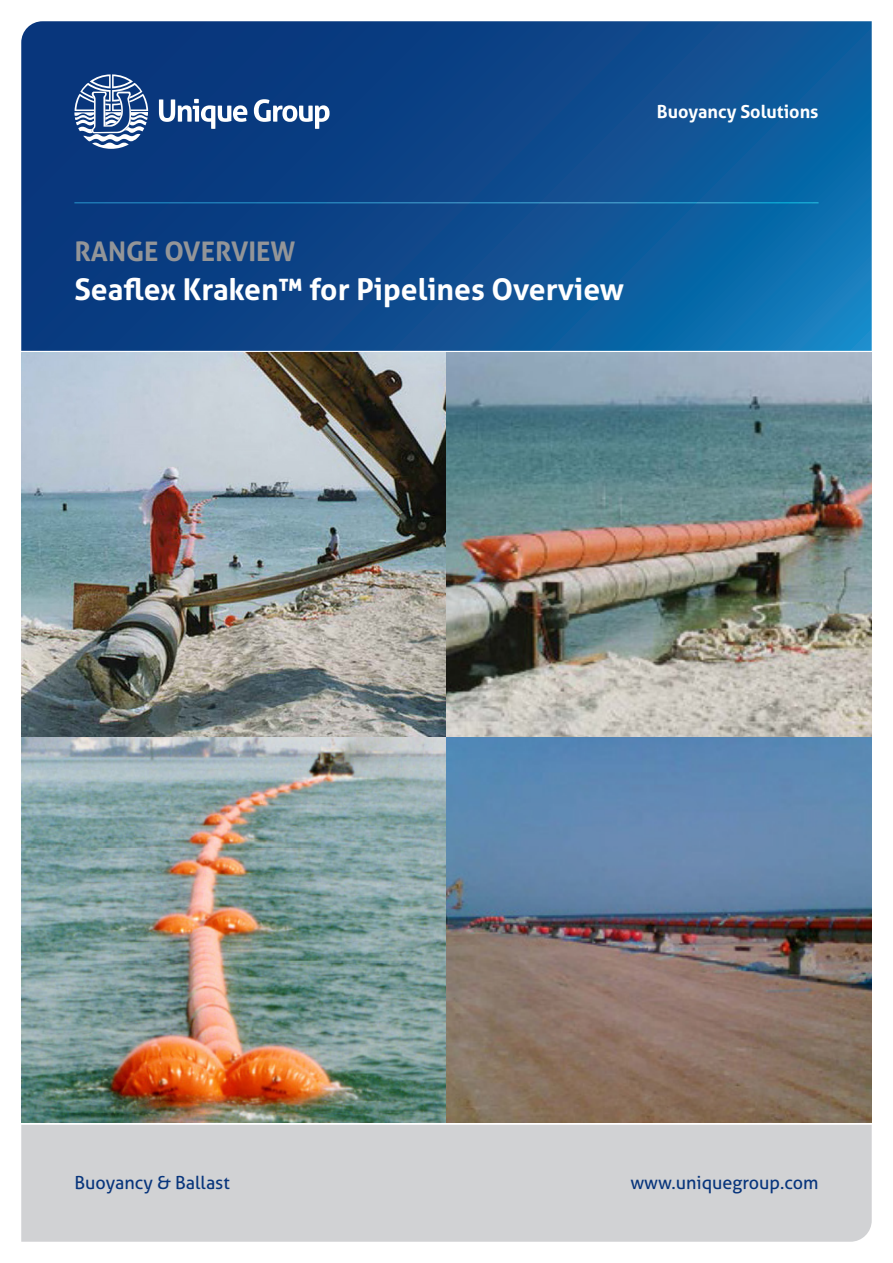
<style>
.page{position:relative;width:893px;height:1263px;background:#fff}
.page>*{position:absolute;margin:0;border:0;box-sizing:border-box;transform-origin:0 0}
.Body{font:700 30px "Aller";color:#fff}
.Body-2{font:700 27px "Aller";color:#939598}
.Intro{font:18px "Aller";color:#08357c}
.Intro-2{font:700 18px "Aller";color:#fff}
</style>
<div class="page">
<svg style="left:21px;top:21px;width:851px;height:330px;background:#0c4c8f"></svg>
<img style="left:21px;top:353px;width:851px;height:770px">
<svg style="left:74px;top:74px;width:74px;height:75px"></svg>
<svg style="left:159px;top:99px;width:88px;height:30px"></svg>
<svg style="left:254px;top:99px;width:76px;height:30px"></svg>
<hr style="left:74px;top:202px;width:745px;height:1px;background:#fff">
<div style="left:21px;top:1125px;width:851px;height:117px;background:#d1d2d4"></div>
<p class="Intro-2" style="left:657px;top:101px;width:163px">Buoyancy Solutions</p>
<p class="Body-2" style="left:74px;top:235px;width:222px">RANGE OVERVIEW</p>
<p class="Body" style="left:74px;top:270px;width:551px">Seaflex Kraken™ for Pipelines Overview</p>
<p class="Intro" style="left:74px;top:1171px;width:157px">Buoyancy &amp; Ballast</p>
<p class="Intro" style="left:630px;top:1171px;width:190px">www.uniquegroup.com</p>
</div>
